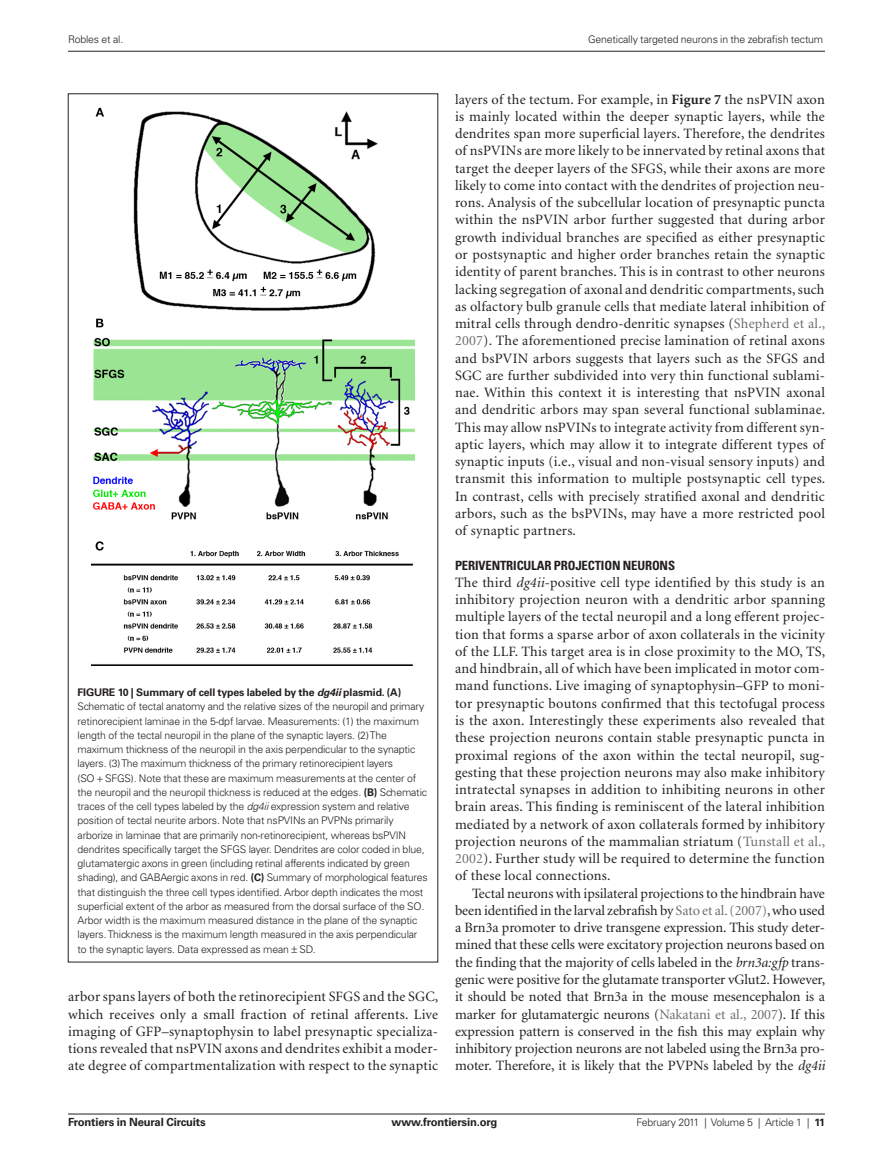
<style>
.page{position:relative;width:893px;height:1170px;background:#fff}
.page>*{position:absolute;margin:0;border:0;box-sizing:border-box;transform-origin:0 0}
.t1{font:14.25px/17.2px "Minion";letter-spacing:.015em;color:#231f20;text-align:justify}
.t2{font:700 condensed 12.75px "Univers";letter-spacing:-.01em;color:#231f20}
.t3{font:700 11.25px "Univers";letter-spacing:-.015em;color:#231f20}
.t4{font:300 10.5px/14.2px "Univers";letter-spacing:-.015em;color:#231f20}
.s1{font-weight:700}
.s2{font-weight:700;font-style:italic}
.s3{font-style:italic}
.s4{color:#6c6d70}
</style>
<div class="page">
<img style="left:92px;top:107px;width:322px;height:559px">
<hr style="left:68px;top:1113px;width:757px;height:1px;background:#231f20">
<hr style="left:68px;top:51px;width:757px;height:1px;background:#231f20">
<p class="t4" style="left:68px;top:32px;width:57px">Robles et al.</p>
<p class="t4" style="left:588px;top:32px;width:237px">Genetically targeted neurons in the zebrafish tectum</p>
<p class="t4" style="left:78px;top:685px;width:352px"><span class="s1">Fig ure 10 | Summary of cell types labeled by the</span> <span class="s2">dg4ii</span> <span class="s1">plasmid. (A)<br></span>Schematic of tectal anatomy and the relative sizes of the neuropil and primary retinorecipient laminae in the 5-dpf larvae. Measurements: (1) the maximum length of the tectal neuropil in the plane of the synaptic layers. (2) The maximum thickness of the neuropil in the axis perpendicular to the synaptic layers. (3) The maximum thickness of the primary retinorecipient layers<br>(SO SFGS). Note that these are maximum measurements at the center of the neuropil and the neuropil thickness is reduced at the edges. <span class="s1">(B)</span> Schematic traces of the cell types labeled by the <span class="s3">dg4ii</span> expression system and relative position of tectal neurite arbors. Note that nsPVINs an PVPNs primarily arborize in laminae that are primarily non-retinorecipient, whereas bsPVIN dendrites specifically target the SFGS layer. Dendrites are color coded in blue, glutamatergic axons in green (including retinal afferents indicated by green shading), and GABAergic axons in red. <span class="s1">(C)</span> Summary of morphological features that distinguish the three cell types identified. Arbor depth indicates the most superficial extent of the arbor as measured from the dorsal surface of the SO.<br>Arbor width is the maximum measured distance in the plane of the synaptic layers. Thickness is the maximum length measured in the axis perpendicular to the synaptic layers. Data expressed as mean SD.</p>
<p class="t1" style="left:68px;top:988px;width:372px">arbor spans layers of both the retinorecipient SFGS and the SGC, which receives only a small fraction of retinal afferents. Live imaging of GFP–synaptophysin to label presynaptic specializa&shy;tions revealed that nsPVIN axons and dendrites exhibit a moder&shy;ate degree of compartmentalization with respect to the synaptic</p>
<p class="t1" style="left:455px;top:91px;width:372px">layers of the tectum. For example, in <span class="s1">Figure 7</span> the nsPVIN axon is mainly located within the deeper synaptic layers, while the dendrites span more superficial layers. Therefore, the dendrites of nsPVINs are more likely to be innervated by retinal axons that target the deeper layers of the SFGS, while their axons are more likely to come into contact with the dendrites of projection neu&shy;rons. Analysis of the subcellular location of presynaptic puncta within the nsPVIN arbor further suggested that during arbor growth individual branches are specified as either presynaptic or postsynaptic and higher order branches retain the synaptic identity of parent branches. This is in contrast to other neurons lacking segregation of axonal and dendritic compartments, such as olfactory bulb granule cells that mediate lateral inhibition of mitral cells through dendro-denritic synapses (<span class="s4">Shepherd et al., 2007</span>). The aforementioned precise lamination of retinal axons and bsPVIN arbors suggests that layers such as the SFGS and SGC are further subdivided into very thin functional sublami&shy;nae. Within this context it is interesting that nsPVIN axonal and dendritic arbors may span several functional sublaminae.<br>This may allow nsPVINs to integrate activity from different syn&shy;aptic layers, which may allow it to integrate different types of synaptic inputs (i.e., visual and non-visual sensory inputs) and transmit this information to multiple postsynaptic cell types.<br>In contrast, cells with precisely stratified axonal and dendritic arbors, such as the bsPVINs, may have a more restricted pool of synaptic partners.</p>
<p class="t2" style="left:455px;top:557px;width:222px">PERIVENTRICULAR PROJECTION NEURONS</p>
<p class="t1" style="left:455px;top:574px;width:372px">The third <span class="s3">dg4ii</span>-positive cell type identified by this study is an inhibitory projection neuron with a dendritic arbor spanning multiple layers of the tectal neuropil and a long efferent projec&shy;tion that forms a sparse arbor of axon collaterals in the vicinity of the LLF. This target area is in close proximity to the MO, TS, and hindbrain, all of which have been implicated in motor com&shy;mand functions. Live imaging of synaptophysin–GFP to moni&shy;tor presynaptic boutons confirmed that this tectofugal process is the axon. Interestingly these experiments also revealed that these projection neurons contain stable presynaptic puncta in proximal regions of the axon within the tectal neuropil, sug&shy;gesting that these projection neurons may also make inhibitory intratectal synapses in addition to inhibiting neurons in other brain areas. This finding is reminiscent of the lateral inhibition mediated by a network of axon collaterals formed by inhibitory projection neurons of the mammalian striatum (<span class="s4">Tunstall et al., 2002</span>). Further study will be required to determine the function of these local connections.</p>
<p class="t1" style="left:455px;top:884px;width:372px;text-indent:17px">Tectal neurons with ipsilateral projections to the hindbrain have been identified in the larval zebrafish by <span class="s4">Sato et al. (2007)</span>, who used a Brn3a promoter to drive transgene expression. This study deter&shy;mined that these cells were excitatory projection neurons based on the finding that the majority of cells labeled in the <span class="s3">brn3a:gfp</span> trans&shy;genic were positive for the glutamate transporter vGlut2. However, it should be noted that Brn3a in the mouse mesencephalon is a marker for glutamatergic neurons (<span class="s4">Nakatani et al., 2007</span>). If this expression pattern is conserved in the fish this may explain why inhibitory projection neurons are not labeled using the Brn3a pro&shy;moter. Therefore, it is likely that the PVPNs labeled by the <span class="s3">dg4ii</span></p>
<p class="t3" style="left:68px;top:1115px;width:139px">Frontiers in Neural Circuits</p>
<p class="t3" style="left:392px;top:1115px;width:107px">www.frontiersin.org</p>
<p class="t4" style="left:637px;top:1115px;width:190px">February 2011 | Volume 5 | Article 1 | <span class="s1">11</span></p>
</div>
